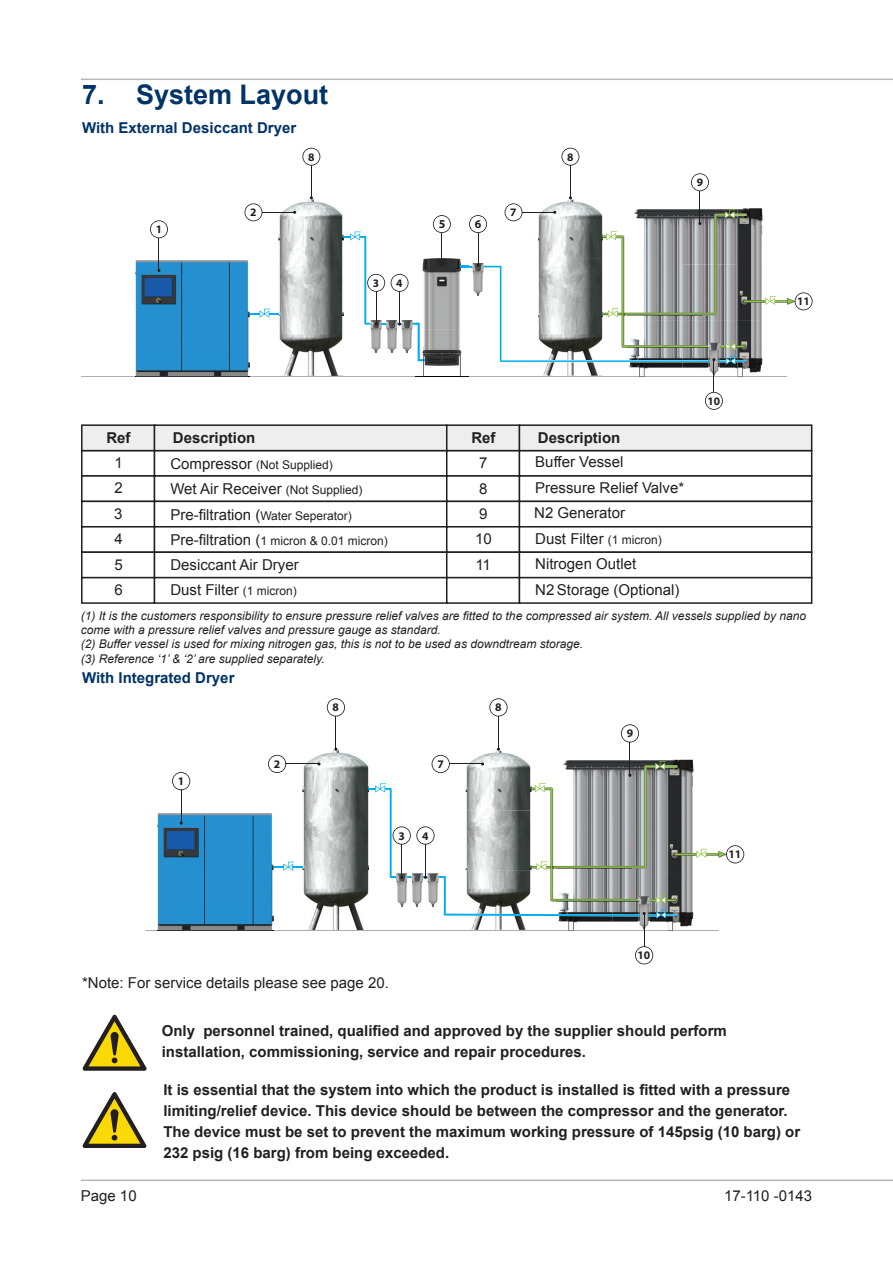
<style>
.page{position:relative;width:893px;height:1263px;background:#fff}
.page>*{position:absolute;margin:0;border:0;box-sizing:border-box;transform-origin:0 0}
.t1{font:700 27px "Arial";color:#003367}
.t2{font:700 15px/21px "Arial";color:#231f20}
.t3{font:15px "Arial";color:#231f20}
.t4{font:700 15px "Arial";color:#003367}
.t5{font:700 12.15px "Myriad Pro";color:#231f20}
.t6{font:italic 12px/14.4px "Arial";color:#231f20}
.t7{font:12px "Arial";color:#231f20}
.t8{font:700 11.85px "Myriad Pro";color:#231f20}
.t9{font:700 11.55px "Myriad Pro";color:#231f20}
.t10{font:700 11.4px "Myriad Pro";color:#231f20}
.s1{font-size:15px}
.s2{font-size:12px}
</style>
<div class="page">
<hr style="left:81px;top:1179px;width:812px;height:2px;background:#b2b7bb">
<hr style="left:81px;top:79px;width:812px;height:1px;background:#b2b7bb">
<div style="left:81px;top:475px;width:74px;height:27px;border:2px solid #231f20"></div>
<div style="left:154px;top:475px;width:293px;height:27px;border:2px solid #231f20"></div>
<div style="left:446px;top:475px;width:74px;height:27px;border:2px solid #231f20"></div>
<div style="left:519px;top:475px;width:293px;height:27px;border:2px solid #231f20"></div>
<div style="left:81px;top:501px;width:74px;height:27px;border:2px solid #231f20"></div>
<div style="left:154px;top:501px;width:293px;height:27px;border:2px solid #231f20"></div>
<div style="left:446px;top:501px;width:74px;height:27px;border:2px solid #231f20"></div>
<div style="left:519px;top:501px;width:293px;height:27px;border:2px solid #231f20"></div>
<div style="left:81px;top:526px;width:74px;height:27px;border:2px solid #231f20"></div>
<div style="left:154px;top:526px;width:293px;height:27px;border:2px solid #231f20"></div>
<div style="left:446px;top:526px;width:74px;height:27px;border:2px solid #231f20"></div>
<div style="left:519px;top:526px;width:293px;height:27px;border:2px solid #231f20"></div>
<div style="left:81px;top:551px;width:74px;height:27px;border:2px solid #231f20"></div>
<div style="left:154px;top:551px;width:293px;height:27px;border:2px solid #231f20"></div>
<div style="left:446px;top:551px;width:74px;height:27px;border:2px solid #231f20"></div>
<div style="left:519px;top:551px;width:293px;height:27px;border:2px solid #231f20"></div>
<div style="left:81px;top:577px;width:74px;height:27px;border:2px solid #231f20"></div>
<div style="left:154px;top:577px;width:293px;height:27px;border:2px solid #231f20"></div>
<div style="left:446px;top:577px;width:74px;height:27px;border:2px solid #231f20"></div>
<div style="left:519px;top:577px;width:293px;height:27px;border:2px solid #231f20"></div>
<svg style="left:82px;top:1014px;width:65px;height:57px"></svg>
<div style="left:82px;top:425px;width:73px;height:26px;background:#eee"></div>
<div style="left:81px;top:424px;width:74px;height:27px;border:2px solid #231f20"></div>
<div style="left:154px;top:425px;width:293px;height:26px;background:#eee"></div>
<div style="left:154px;top:424px;width:293px;height:27px;border:2px solid #231f20"></div>
<div style="left:447px;top:425px;width:72px;height:26px;background:#eee"></div>
<div style="left:446px;top:424px;width:74px;height:27px;border:2px solid #231f20"></div>
<div style="left:519px;top:425px;width:293px;height:26px;background:#eee"></div>
<div style="left:519px;top:424px;width:293px;height:27px;border:2px solid #231f20"></div>
<img style="left:629px;top:365px;width:133px;height:11px">
<img style="left:279px;top:199px;width:64px;height:177px">
<img style="left:543px;top:365px;width:60px;height:11px">
<svg style="left:81px;top:376px;width:706px;height:1px"></svg>
<img style="left:708px;top:365px;width:11px;height:10px">
<img style="left:417px;top:258px;width:49px;height:120px">
<img style="left:415px;top:376px;width:53px;height:1px">
<img style="left:136px;top:261px;width:114px;height:115px">
<img style="left:136px;top:376px;width:114px;height:1px">
<svg style="left:250px;top:309px;width:29px;height:9px"></svg>
<svg style="left:343px;top:232px;width:82px;height:129px"></svg>
<hr style="left:311px;top:165px;width:1px;height:33px;background:#231f20">
<svg style="left:302px;top:148px;width:18px;height:18px"></svg>
<hr style="left:570px;top:165px;width:1px;height:33px;background:#231f20">
<svg style="left:561px;top:148px;width:18px;height:18px"></svg>
<hr style="left:159px;top:238px;width:1px;height:33px;background:#231f20">
<svg style="left:150px;top:220px;width:18px;height:18px"></svg>
<hr style="left:262px;top:212px;width:33px;height:1px;background:#231f20">
<svg style="left:245px;top:203px;width:17px;height:18px"></svg>
<hr style="left:441px;top:233px;width:1px;height:32px;background:#231f20">
<svg style="left:433px;top:215px;width:18px;height:18px"></svg>
<hr style="left:713px;top:360px;width:1px;height:32px;background:#231f20">
<svg style="left:705px;top:392px;width:18px;height:18px"></svg>
<svg style="left:460px;top:173px;width:352px;height:192px"></svg>
<hr style="left:335px;top:716px;width:1px;height:33px;background:#231f20">
<svg style="left:327px;top:698px;width:18px;height:18px"></svg>
<hr style="left:498px;top:716px;width:1px;height:33px;background:#231f20">
<svg style="left:489px;top:698px;width:19px;height:18px"></svg>
<hr style="left:630px;top:742px;width:1px;height:33px;background:#231f20">
<svg style="left:621px;top:724px;width:18px;height:18px"></svg>
<hr style="left:644px;top:913px;width:1px;height:34px;background:#231f20">
<svg style="left:635px;top:946px;width:18px;height:18px"></svg>
<svg style="left:146px;top:748px;width:598px;height:183px"></svg>
<svg style="left:82px;top:1092px;width:65px;height:56px"></svg>
<p class="t1" style="left:82px;top:77px;width:248px">7. System Layout</p>
<p class="t4" style="left:82px;top:118px;width:216px">With External Desiccant Dryer</p>
<p class="t10" style="left:308px;top:149px;width:8px">8</p>
<p class="t10" style="left:156px;top:222px;width:8px">1</p>
<p class="t10" style="left:250px;top:205px;width:8px">2</p>
<p class="t10" style="left:373px;top:276px;width:8px">3</p>
<p class="t10" style="left:396px;top:276px;width:8px">4</p>
<p class="t5" style="left:439px;top:216px;width:8px">5</p>
<p class="t8" style="left:475px;top:216px;width:8px">6</p>
<p class="t10" style="left:510px;top:205px;width:8px">7</p>
<p class="t10" style="left:567px;top:149px;width:8px">8</p>
<p class="t10" style="left:697px;top:175px;width:8px">9</p>
<p class="t2" style="left:106px;top:428px;width:26px">Ref</p>
<p class="t2" style="left:173px;top:428px;width:84px">Description</p>
<p class="t2" style="left:471px;top:428px;width:26px">Ref</p>
<p class="t2" style="left:538px;top:428px;width:84px">Description</p>
<p class="t3" style="left:114px;top:453px;width:10px">1</p>
<p class="t7" style="left:170px;top:457px;width:164px"><span class="s1">Compressor</span> (Not Supplied)</p>
<p class="t3" style="left:479px;top:453px;width:10px">7</p>
<p class="t3" style="left:535px;top:452px;width:90px">Buffer Vessel</p>
<p class="t3" style="left:114px;top:478px;width:10px">2</p>
<p class="t3" style="left:479px;top:478px;width:10px">8</p>
<p class="t3" style="left:170px;top:479px;width:194px">Wet Air Receiver <span class="s2">(Not Supplied)</span></p>
<p class="t3" style="left:535px;top:478px;width:150px">Pressure Relief Valve*</p>
<p class="t3" style="left:114px;top:504px;width:10px">3</p>
<p class="t3" style="left:170px;top:505px;width:183px">Pre-filtration (<span class="s2">Water Seperator)</span></p>
<p class="t3" style="left:479px;top:504px;width:10px">9</p>
<p class="t3" style="left:534px;top:503px;width:92px">N2 Generator</p>
<p class="t3" style="left:114px;top:529px;width:10px">4</p>
<p class="t3" style="left:475px;top:529px;width:18px">10</p>
<p class="t7" style="left:170px;top:533px;width:219px"><span class="s1">Pre-filtration (</span>1 micron &amp; 0.01 micron)</p>
<p class="t3" style="left:535px;top:528px;width:128px">Dust Filter <span class="s2">(1 micron)</span></p>
<p class="t3" style="left:114px;top:555px;width:10px">5</p>
<p class="t3" style="left:114px;top:580px;width:10px">6</p>
<p class="t3" style="left:170px;top:555px;width:130px">Desiccant Air Dryer</p>
<p class="t3" style="left:535px;top:554px;width:102px">Nitrogen Outlet</p>
<p class="t3" style="left:475px;top:555px;width:17px">11</p>
<p class="t3" style="left:170px;top:580px;width:128px">Dust Filter <span class="s2">(1 micron)</span></p>
<p class="t3" style="left:535px;top:580px;width:146px">N2 Storage (Optional)</p>
<p class="t10" style="left:707px;top:394px;width:14px">10</p>
<p class="t10" style="left:797px;top:294px;width:14px">11</p>
<p class="t6" style="left:81px;top:608px;width:727px">(1) It is the customers responsibility to ensure pressure relief valves are fitted to the compressed air system. All vessels supplied by nano come with a pressure relief valves and pressure gauge as standard.</p>
<p class="t6" style="left:81px;top:637px;width:504px">(2) Buffer vessel is used for mixing nitrogen gas, this is not to be used as downdtream storage.</p>
<p class="t6" style="left:81px;top:651px;width:245px">(3) Reference ‘1’ &amp; ‘2’ are supplied separately.</p>
<p class="t4" style="left:82px;top:668px;width:154px">With Integrated Dryer</p>
<p class="t9" style="left:178px;top:774px;width:8px">1</p>
<p class="t9" style="left:274px;top:756px;width:8px">2</p>
<p class="t9" style="left:333px;top:700px;width:8px">8</p>
<p class="t9" style="left:437px;top:756px;width:8px">7</p>
<p class="t9" style="left:398px;top:828px;width:8px">3</p>
<p class="t9" style="left:422px;top:828px;width:8px">4</p>
<p class="t9" style="left:495px;top:700px;width:8px">8</p>
<p class="t3" style="left:82px;top:973px;width:308px">*Note: For service details please see page 20.</p>
<p class="t9" style="left:627px;top:726px;width:8px">9</p>
<p class="t9" style="left:637px;top:948px;width:14px">10</p>
<p class="t9" style="left:728px;top:847px;width:14px">11</p>
<p class="t2" style="left:162px;top:1020px;width:567px">Only personnel trained, qualified and approved by the supplier should perform installation, commissioning, service and repair procedures.</p>
<p class="t2" style="left:163px;top:1079px;width:638px">It is essential that the system into which the product is installed is fitted with a pressure limiting/relief device. This device should be between the compressor and the generator.<br>The device must be set to prevent the maximum working pressure of 145psig (10 barg) or 232 psig (16 barg) from being exceeded.</p>
<p class="t3" style="left:81px;top:1185px;width:57px">Page 10</p>
<p class="t3" style="left:724px;top:1185px;width:90px">17-110 -0143</p>
</div>
